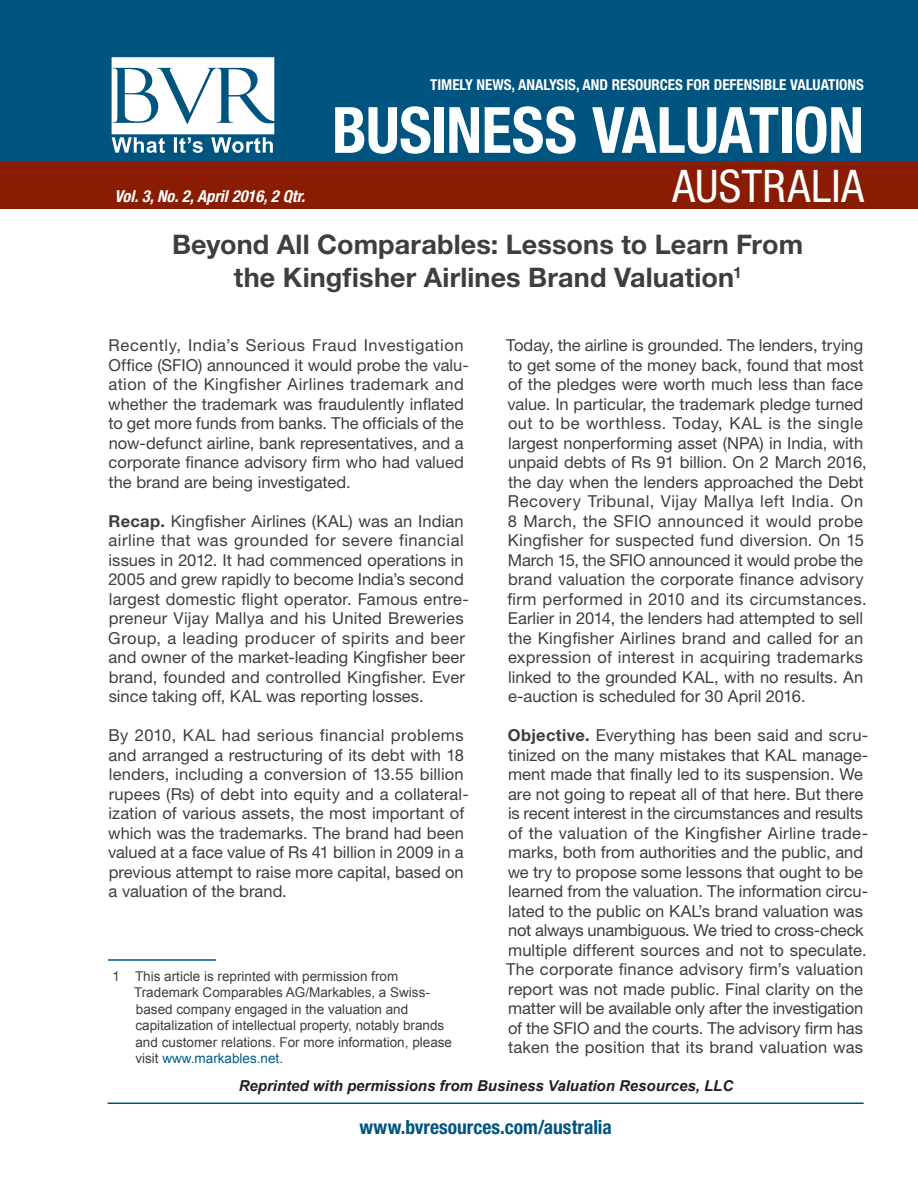
<style>
.page{position:relative;width:918px;height:1188px;background:#fff}
.page>*{position:absolute;margin:0;border:0;box-sizing:border-box;transform-origin:0 0}
.t1{font:700 condensed 63.9px "Helvetica Neue LT Std";letter-spacing:-.01em;color:#fff}
.t2{font:condensed 45px "Helvetica Neue LT Std";letter-spacing:.01em;color:#fff}
.Story_Head-Centered{font:700 27px/33px "Helvetica Neue LT Std";letter-spacing:.005em;color:#3e3e3f;text-align:center}
.t3{font:700 condensed 19.5px "Helvetica Neue LT Std";color:#005480}
.body{font:16.5px/19.5px "Helvetica Neue LT Std";letter-spacing:.005em;color:#3e3e3f}
.t4{font:italic 700 condensed 16.5px "Helvetica Neue LT Std";color:#fff}
.t5{font:italic 700 15px "Arial";color:#231f20}
.t6{font:700 condensed 15px "Helvetica Neue LT Std";color:#fff}
.Footnote{font:13.5px/16.5px "Arial";color:#3e3e3f}
.s1{font-weight:700}
.s2{font-family:"Helvetica Neue LT Std"}
.s3{color:#005f8a}
</style>
<div class="page">
<hr style="left:108px;top:1102px;width:756px;height:2px;background:#005480">
<div style="left:0;top:0;width:918px;height:209px;background:#005480"></div>
<div style="left:0;top:161px;width:918px;height:48px;background:#891c02"></div>
<svg style="left:112px;top:57px;width:162px;height:96px"></svg>
<hr style="left:108px;top:959px;width:108px;height:2px;background:#005480">
<p class="t4" style="left:114px;top:186px;width:192px">Vol. 3, No. 2, April 2016, 2 Qtr.</p>
<p class="t6" style="left:430px;top:76px;width:435px">TIMELY NEWS, ANALYSIS, AND RESOURCES FOR DEFENSIBLE VALUATIONS</p>
<h1 class="t1" style="left:332px;top:91px;width:534px">BUSINESS VALUATION</h1>
<h2 class="t2" style="left:673px;top:160px;width:193px">AUSTRALIA</h2>
<p class="Story_Head-Centered" style="left:172px;top:227px;width:633px">Beyond All Comparables: Lessons to Learn From the Kingfisher Airlines Brand Valuation<sup>1</sup></p>
<p class="body" style="left:108px;top:335px;width:362px">Recently, India’s Serious Fraud Investigation Office (SFIO) announced it would probe the valu&shy;ation of the Kingfisher Airlines trademark and whether the trademark was fraudulently inflated to get more funds from banks. The officials of the now-defunct airline, bank representatives, and a corporate finance advisory firm who had valued the brand are being investigated.</p>
<p class="body" style="left:108px;top:511px;width:362px"><span class="s1">Recap.</span> Kingfisher Airlines (KAL) was an Indian airline that was grounded for severe financial issues in 2012. It had commenced operations in 2005 and grew rapidly to become India’s second largest domestic flight operator. Famous entre&shy;preneur Vijay Mallya and his United Breweries Group, a leading producer of spirits and beer and owner of the market-leading Kingfisher beer brand, founded and controlled Kingfisher. Ever since taking off, KAL was reporting losses.</p>
<p class="body" style="left:108px;top:725px;width:362px">By 2010, KAL had serious financial problems and arranged a restructuring of its debt with 18 lenders, including a conversion of 13.55 billion rupees (Rs) of debt into equity and a collateral&shy;ization of various assets, the most important of which was the trademarks. The brand had been valued at a face value of Rs 41 billion in 2009 in a previous attempt to raise more capital, based on a valuation of the brand.</p>
<p class="Footnote" style="left:134px;top:968px;width:320px;text-indent:-22px"><span class="s2">1</span> This article is reprinted with permission from Trademark Comparables AG/Markables, a Swiss&shy;based company engaged in the valuation and capitalization of intellectual property, notably brands and customer relations. For more information, please visit <span class="s3">www.markables.net</span>.</p>
<p class="body" style="left:506px;top:335px;width:362px">Today, the airline is grounded. The lenders, trying to get some of the money back, found that most of the pledges were worth much less than face value. In particular, the trademark pledge turned out to be worthless. Today, KAL is the single largest nonperforming asset (NPA) in India, with unpaid debts of Rs 91 billion. On 2 March 2016, the day when the lenders approached the Debt Recovery Tribunal, Vijay Mallya left India. On 8 March, the SFIO announced it would probe Kingfisher for suspected fund diversion. On 15<br>March 15, the SFIO announced it would probe the brand valuation the corporate finance advisory firm performed in 2010 and its circumstances.<br>Earlier in 2014, the lenders had attempted to sell the Kingfisher Airlines brand and called for an expression of interest in acquiring trademarks linked to the grounded KAL, with no results. An e-auction is scheduled for 30 April 2016.</p>
<p class="body" style="left:506px;top:725px;width:364px"><span class="s1">Objective.</span> Everything has been said and scru&shy;tinized on the many mistakes that KAL manage&shy;ment made that finally led to its suspension. We are not going to repeat all of that here. But there is recent interest in the circumstances and results of the valuation of the Kingfisher Airline trade&shy;marks, both from authorities and the public, and we try to propose some lessons that ought to be learned from the valuation. The information circu&shy;lated to the public on KAL’s brand valuation was not always unambiguous. We tried to cross-check multiple different sources and not to speculate.<br>The corporate finance advisory firm’s valuation report was not made public. Final clarity on the matter will be available only after the investigation of the SFIO and the courts. The advisory firm has taken the position that its brand valuation was</p>
<p class="t5" style="left:239px;top:1076px;width:496px">Reprinted with permissions from Business Valuation Resources, LLC</p>
<p class="t3" style="left:359px;top:1115px;width:254px">www.bvresources.com/australia</p>
</div>
